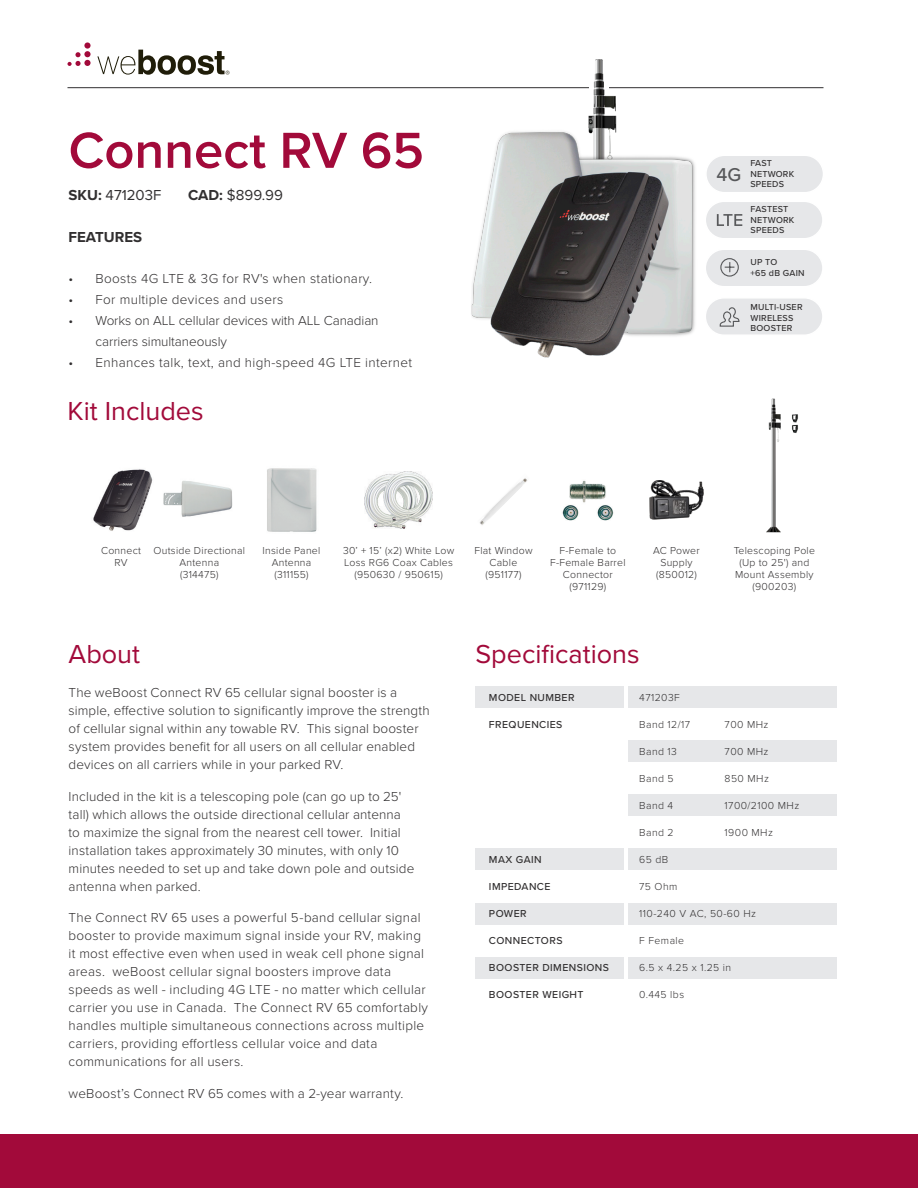
<style>
.page{position:relative;width:918px;height:1188px;background:#fff}
.page>*{position:absolute;margin:0;border:0;box-sizing:border-box;transform-origin:0 0}
.t1{font:600 52.5px "Proxima Nova";color:#a20a3a}
.t2{font:27px "Proxima Nova";color:#a20a3a}
.t3{font:500 19.35px "Proxima Nova";color:#57585a}
.t4{font:15px "Proxima Nova";color:#312f30}
.t5{font:700 15px "Proxima Nova";color:#312f30}
.t6{font:300 13.5px/18px "Proxima Nova";letter-spacing:.015em;color:#312f30}
.t7{font:300 13.5px/21px "Proxima Nova";letter-spacing:-.005em;color:#312f30}
.t8{font:300 10.5px/12px "Proxima Nova";letter-spacing:.025em;color:#312f30;text-align:center}
.t9{font:500 10.5px "Proxima Nova";letter-spacing:.04em;color:#312f30}
.t10{font:500 9px "Proxima Nova";letter-spacing:.025em;color:#312f30}
.s1{font-weight:700}
</style>
<div class="page">
<hr style="left:68px;top:87px;width:756px;height:1px;background:#312f30">
<div style="left:0;top:1134px;width:918px;height:54px;background:#a20a3a"></div>
<svg style="left:97px;top:50px;width:133px;height:25px"></svg>
<svg style="left:68px;top:52px;width:13px;height:14px"></svg>
<div style="left:84px;top:51px;width:7px;height:6px;background:#a20a3a;border-radius:50%"></div>
<svg style="left:84px;top:42px;width:7px;height:7px"></svg>
<div style="left:84px;top:60px;width:7px;height:6px;background:#a20a3a;border-radius:50%"></div>
<img style="left:581px;top:59px;width:38px;height:67px">
<img style="left:471px;top:126px;width:224px;height:232px">
<div style="left:475px;top:686px;width:149px;height:22px;background:#e6e7e9"></div>
<div style="left:475px;top:848px;width:149px;height:22px;background:#e6e7e9"></div>
<div style="left:475px;top:903px;width:149px;height:22px;background:#e6e7e9"></div>
<div style="left:475px;top:957px;width:149px;height:22px;background:#e6e7e9"></div>
<div style="left:628px;top:686px;width:209px;height:22px;background:#e6e7e9"></div>
<div style="left:628px;top:848px;width:209px;height:22px;background:#e6e7e9"></div>
<div style="left:628px;top:903px;width:209px;height:22px;background:#e6e7e9"></div>
<div style="left:628px;top:957px;width:209px;height:22px;background:#e6e7e9"></div>
<div style="left:628px;top:740px;width:209px;height:22px;background:#e6e7e9"></div>
<div style="left:628px;top:794px;width:209px;height:22px;background:#e6e7e9"></div>
<div style="left:705px;top:249px;width:118px;height:38px;background:#e6e7e9;border-radius:19px"></div>
<div style="left:705px;top:249px;width:119px;height:38px;border:2px solid #fff;border-radius:19px"></div>
<svg style="left:720px;top:258px;width:19px;height:19px"></svg>
<div style="left:705px;top:201px;width:118px;height:38px;background:#e6e7e9;border-radius:19px"></div>
<div style="left:705px;top:201px;width:119px;height:38px;border:2px solid #fff;border-radius:19px"></div>
<svg style="left:717px;top:214px;width:25px;height:12px"></svg>
<div style="left:705px;top:298px;width:118px;height:37px;background:#e6e7e9;border-radius:19px"></div>
<div style="left:705px;top:297px;width:119px;height:39px;border:2px solid #fff;border-radius:19px"></div>
<svg style="left:719px;top:307px;width:21px;height:20px"></svg>
<div style="left:706px;top:155px;width:117px;height:38px;background:#e6e7e9;border-radius:19px"></div>
<div style="left:705px;top:155px;width:119px;height:38px;border:2px solid #fff;border-radius:19px"></div>
<img style="left:267px;top:468px;width:50px;height:64px">
<img style="left:364px;top:471px;width:69px;height:58px">
<img style="left:650px;top:480px;width:54px;height:40px">
<img style="left:93px;top:469px;width:60px;height:62px">
<img style="left:163px;top:481px;width:70px;height:36px">
<img style="left:562px;top:480px;width:52px;height:41px">
<img style="left:766px;top:398px;width:32px;height:135px">
<img style="left:480px;top:478px;width:48px;height:47px">
<p class="t1" style="left:69px;top:119px;width:357px">Connect RV 65</p>
<p class="t4" style="left:69px;top:186px;width:94px"><span class="s1">SKU:</span> 471203F</p>
<p class="t4" style="left:188px;top:186px;width:96px"><span class="s1">CAD:</span> $899.99</p>
<p class="t5" style="left:69px;top:228px;width:75px">FEATURES</p>
<p class="t6" style="left:69px;top:270px;width:305px">• Boosts 4G LTE &amp; 3G for RV's when stationary.</p>
<p class="t6" style="left:69px;top:291px;width:216px">• For multiple devices and users</p>
<p class="t7" style="left:96px;top:310px;width:285px;text-indent:-27px">• Works on ALL cellular devices with ALL Canadian carriers simultaneously</p>
<p class="t6" style="left:69px;top:354px;width:345px">• Enhances talk, text, and high-speed 4G LTE internet</p>
<p class="t2" style="left:68px;top:394px;width:138px">Kit Includes</p>
<p class="t3" style="left:716px;top:163px;width:26px">4G</p>
<p class="t10" style="left:750px;top:158px;width:23px">FAST</p>
<p class="t10" style="left:750px;top:169px;width:45px">NETWORK</p>
<p class="t10" style="left:750px;top:179px;width:35px">SPEEDS</p>
<p class="t10" style="left:751px;top:204px;width:39px">FASTEST</p>
<p class="t10" style="left:751px;top:215px;width:45px">NETWORK</p>
<p class="t10" style="left:751px;top:225px;width:35px">SPEEDS</p>
<p class="t10" style="left:751px;top:257px;width:28px">UP TO</p>
<p class="t10" style="left:751px;top:267px;width:56px">+65 dB GAIN</p>
<p class="t10" style="left:751px;top:302px;width:54px">MULTI-USER</p>
<p class="t10" style="left:751px;top:312px;width:44px">WIRELESS</p>
<p class="t10" style="left:751px;top:323px;width:43px">BOOSTER</p>
<p class="t8" style="left:101px;top:545px;width:41px">Connect<br>RV</p>
<p class="t8" style="left:263px;top:545px;width:59px">Inside Panel<br>Antenna</p>
<p class="t8" style="left:274px;top:569px;width:36px">(311155)</p>
<p class="t8" style="left:154px;top:545px;width:93px">Outside Directional</p>
<p class="t8" style="left:179px;top:557px;width:41px">Antenna</p>
<p class="t8" style="left:180px;top:569px;width:40px">(314475)</p>
<p class="t8" style="left:343px;top:545px;width:113px;text-align:left">30’ + 15’ (x2) White Low<br>Loss RG6 Coax Cables</p>
<p class="t8" style="left:354px;top:569px;width:90px">(950630 / 950615)</p>
<p class="t8" style="left:474px;top:545px;width:60px">Flat Window</p>
<p class="t8" style="left:490px;top:557px;width:29px">Cable</p>
<p class="t8" style="left:486px;top:569px;width:37px">(951177)</p>
<p class="t8" style="left:550px;top:545px;width:77px">F-Female to<br>F-Female Barrel<br>Connector</p>
<p class="t8" style="left:570px;top:581px;width:38px">(971129)</p>
<p class="t8" style="left:653px;top:545px;width:48px">AC Power<br>Supply</p>
<p class="t8" style="left:656px;top:569px;width:42px">(850012)</p>
<p class="t8" style="left:734px;top:545px;width:83px">Telescoping Pole (Up to 25') and<br>Mount Assembly</p>
<p class="t8" style="left:753px;top:581px;width:45px">(900203)</p>
<p class="t2" style="left:69px;top:637px;width:73px">About</p>
<p class="t2" style="left:475px;top:638px;width:166px">Specifications</p>
<p class="t6" style="left:69px;top:684px;width:363px">The weBoost Connect RV 65 cellular signal booster is a simple, effective solution to significantly improve the strength of cellular signal within any towable RV. This signal booster system provides benefit for all users on all cellular enabled devices on all carriers while in your parked RV.</p>
<p class="t6" style="left:69px;top:787px;width:347px">Included in the kit is a telescoping pole (can go up to 25' tall) which allows the outside directional cellular antenna to maximize the signal from the nearest cell tower. Initial installation takes approximately 30 minutes, with only 10 minutes needed to set up and take down pole and outside antenna when parked.</p>
<p class="t6" style="left:69px;top:909px;width:361px">The Connect RV 65 uses a powerful 5-band cellular signal booster to provide maximum signal inside your RV, making it most effective even when used in weak cell phone signal areas. weBoost cellular signal boosters improve data speeds as well - including 4G LTE - no matter which cellular carrier you use in Canada. The Connect RV 65 comfortably handles multiple simultaneous connections across multiple carriers, providing effortless cellular voice and data communications for all users.</p>
<p class="t6" style="left:69px;top:1084px;width:336px">weBoost’s Connect RV 65 comes with a 2-year warranty.</p>
<p class="t9" style="left:489px;top:691px;width:87px">MODEL NUMBER</p>
<p class="t9" style="left:489px;top:718px;width:75px">FREQUENCIES</p>
<p class="t9" style="left:489px;top:853px;width:54px">MAX GAIN</p>
<p class="t9" style="left:489px;top:880px;width:63px">IMPEDANCE</p>
<p class="t9" style="left:489px;top:907px;width:39px">POWER</p>
<p class="t9" style="left:489px;top:934px;width:75px">CONNECTORS</p>
<p class="t9" style="left:489px;top:961px;width:121px">BOOSTER DIMENSIONS</p>
<p class="t9" style="left:489px;top:988px;width:96px">BOOSTER WEIGHT</p>
<p class="t8" style="left:639px;top:691px;width:42px">471203F</p>
<p class="t8" style="left:639px;top:718px;width:52px">Band 12/17</p>
<p class="t8" style="left:725px;top:718px;width:45px">700 MHz</p>
<p class="t8" style="left:639px;top:745px;width:39px">Band 13</p>
<p class="t8" style="left:725px;top:745px;width:45px">700 MHz</p>
<p class="t8" style="left:639px;top:772px;width:36px">Band 5</p>
<p class="t8" style="left:725px;top:772px;width:46px">850 MHz</p>
<p class="t8" style="left:639px;top:799px;width:36px">Band 4</p>
<p class="t8" style="left:725px;top:799px;width:76px">1700/2100 MHz</p>
<p class="t8" style="left:639px;top:826px;width:36px">Band 2</p>
<p class="t8" style="left:725px;top:826px;width:50px">1900 MHz</p>
<p class="t8" style="left:639px;top:853px;width:31px">65 dB</p>
<p class="t8" style="left:639px;top:880px;width:40px">75 Ohm</p>
<p class="t8" style="left:639px;top:907px;width:118px">110-240 V AC, 50-60 Hz</p>
<p class="t8" style="left:639px;top:934px;width:46px">F Female</p>
<p class="t8" style="left:639px;top:961px;width:94px">6.5 x 4.25 x 1.25 in</p>
<p class="t8" style="left:639px;top:988px;width:46px">0.445 lbs</p>
</div>
